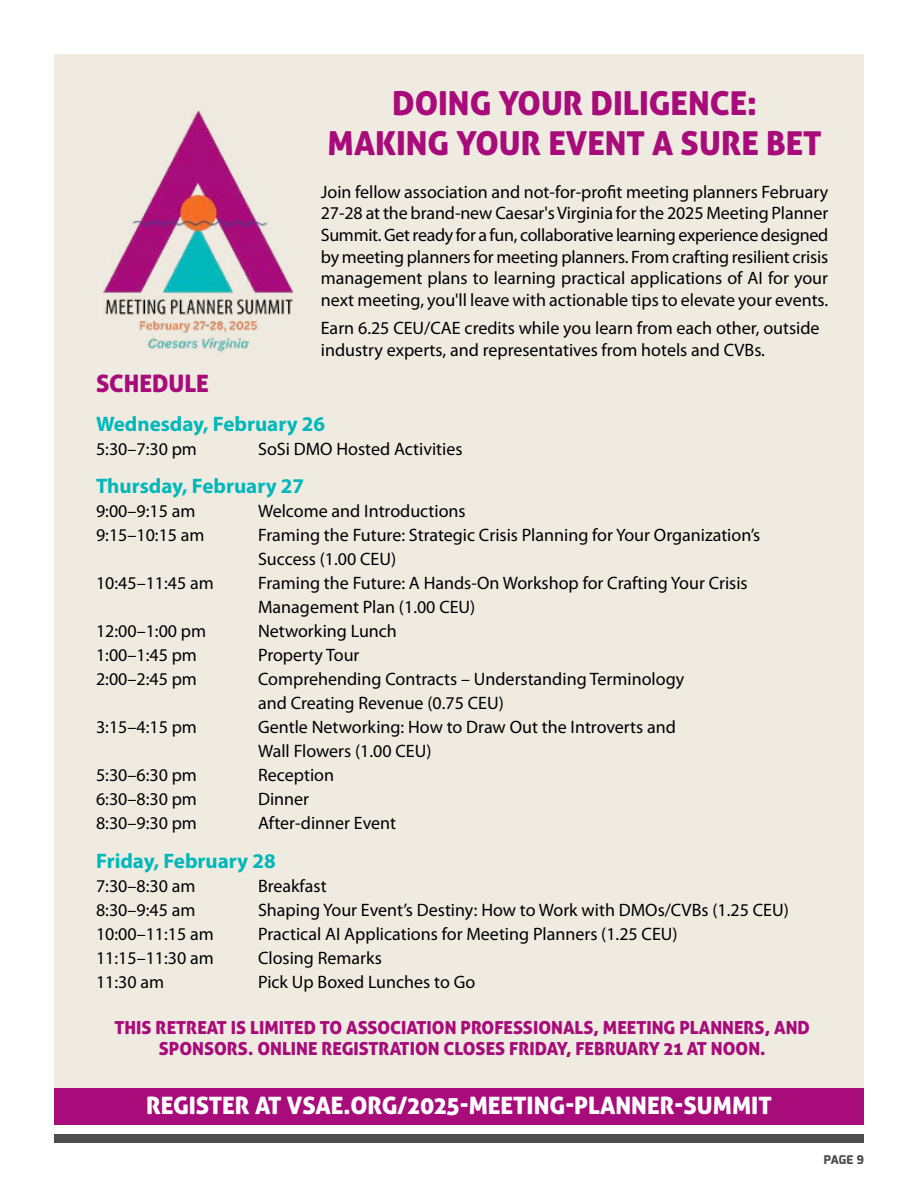
<style>
.page{position:relative;width:918px;height:1188px;background:#fff}
.page>*{position:absolute;margin:0;border:0;box-sizing:border-box;transform-origin:0 0}
.t1{font:33px/39.6px "Aller Display";color:#a80b7a;text-align:center}
.t2{font:24px "Aller Display";color:#fff}
.t3{font:24px "Aller Display";color:#a80b7a}
.t4{font:700 21px "Myriad Pro";color:#00b8ba}
.t5{font:18px/21.6px "Myriad Pro";color:#000}
.t6{font:18px/21.6px "Aller Display";color:#a80b7a;text-align:center}
.t7{font:800 12px "Exo";color:#4d4d4f}
</style>
<div class="page">
<div style="left:54px;top:1134px;width:810px;height:9px;background:#4d4d4f"></div>
<div style="left:54px;top:54px;width:810px;height:1071px;background:#f0ebe1"></div>
<img style="left:103px;top:110px;width:191px;height:244px">
<div style="left:54px;top:1089px;width:810px;height:36px;background:#a80b7a"></div>
<h1 class="t1" style="left:328px;top:83px;width:495px">DOING YOUR DILIGENCE:<br>MAKING YOUR EVENT A SURE BET</h1>
<p class="t5" style="left:321px;top:181px;width:509px;text-align:justify">Join fellow association and not-for-profit meeting planners February 27-28 at the brand-new Caesar's Virginia for the 2025 Meeting Planner Summit. Get ready for a fun, collaborative learning experience designed by meeting planners for meeting planners. From crafting resilient crisis management plans to learning practical applications of AI for your next meeting, you'll leave with actionable tips to elevate your events.</p>
<p class="t5" style="left:321px;top:317px;width:500px">Earn 6.25 CEU/CAE credits while you learn from each other, outside industry experts, and representatives from hotels and CVBs.</p>
<h2 class="t3" style="left:96px;top:368px;width:114px">SCHEDULE</h2>
<p class="t4" style="left:96px;top:410px;width:231px">Wednesday, February 26</p>
<p class="t5" style="left:96px;top:438px;width:102px">5:30–7:30 pm</p>
<p class="t5" style="left:258px;top:438px;width:206px">SoSi DMO Hosted Activities</p>
<p class="t4" style="left:96px;top:473px;width:210px">Thursday, February 27</p>
<p class="t5" style="left:96px;top:500px;width:101px">9:00–9:15 am</p>
<p class="t5" style="left:258px;top:500px;width:209px">Welcome and Introductions</p>
<p class="t5" style="left:96px;top:524px;width:110px">9:15–10:15 am</p>
<p class="t5" style="left:258px;top:523px;width:504px;line-height:24px">Framing the Future: Strategic Crisis Planning for Your Organization’s<br>Success (1.00 CEU)</p>
<p class="t5" style="left:96px;top:572px;width:119px">10:45–11:45 am</p>
<p class="t5" style="left:258px;top:571px;width:491px;line-height:24px">Framing the Future: A Hands-On Workshop for Crafting Your Crisis<br>Management Plan (1.00 CEU)</p>
<p class="t5" style="left:96px;top:620px;width:112px">12:00–1:00 pm</p>
<p class="t5" style="left:258px;top:620px;width:140px">Networking Lunch</p>
<p class="t5" style="left:96px;top:644px;width:102px">1:00–1:45 pm</p>
<p class="t5" style="left:258px;top:644px;width:103px">Property Tour</p>
<p class="t5" style="left:96px;top:668px;width:102px">2:00–2:45 pm</p>
<p class="t5" style="left:258px;top:667px;width:428px;line-height:24px">Comprehending Contracts – Understanding Terminology and Creating Revenue (0.75 CEU)</p>
<p class="t5" style="left:96px;top:716px;width:102px">3:15–4:15 pm</p>
<p class="t5" style="left:258px;top:715px;width:419px;line-height:24px">Gentle Networking: How to Draw Out the Introverts and<br>Wall Flowers (1.00 CEU)</p>
<p class="t5" style="left:96px;top:764px;width:102px">5:30–6:30 pm</p>
<p class="t5" style="left:258px;top:764px;width:78px">Reception</p>
<p class="t5" style="left:96px;top:788px;width:102px">6:30–8:30 pm</p>
<p class="t5" style="left:258px;top:788px;width:53px">Dinner</p>
<p class="t5" style="left:96px;top:812px;width:102px">8:30–9:30 pm</p>
<p class="t5" style="left:258px;top:812px;width:140px">After-dinner Event</p>
<p class="t4" style="left:96px;top:847px;width:181px">Friday, February 28</p>
<p class="t5" style="left:96px;top:875px;width:101px">7:30–8:30 am</p>
<p class="t5" style="left:258px;top:875px;width:70px">Breakfast</p>
<p class="t5" style="left:96px;top:899px;width:101px">8:30–9:45 am</p>
<p class="t5" style="left:258px;top:899px;width:532px">Shaping Your Event’s Destiny: How to Work with DMOs/CVBs (1.25 CEU)</p>
<p class="t5" style="left:96px;top:923px;width:119px">10:00–11:15 am</p>
<p class="t5" style="left:258px;top:923px;width:421px">Practical AI Applications for Meeting Planners (1.25 CEU)</p>
<p class="t5" style="left:96px;top:947px;width:119px">11:15–11:30 am</p>
<p class="t5" style="left:258px;top:947px;width:125px">Closing Remarks</p>
<p class="t5" style="left:96px;top:971px;width:70px">11:30 am</p>
<p class="t5" style="left:258px;top:971px;width:219px">Pick Up Boxed Lunches to Go</p>
<p class="t6" style="left:114px;top:1016px;width:697px">THIS RETREAT IS LIMITED TO ASSOCIATION PROFESSIONALS, MEETING PLANNERS, AND<br>SPONSORS. ONLINE REGISTRATION CLOSES FRIDAY, FEBRUARY 21 AT NOON.</p>
<h2 class="t2" style="left:146px;top:1091px;width:627px">REGISTER AT VSAE.ORG/2025-MEETING-PLANNER-SUMMIT</h2>
<p class="t7" style="left:824px;top:1152px;width:42px">PAGE 9</p>
</div>
